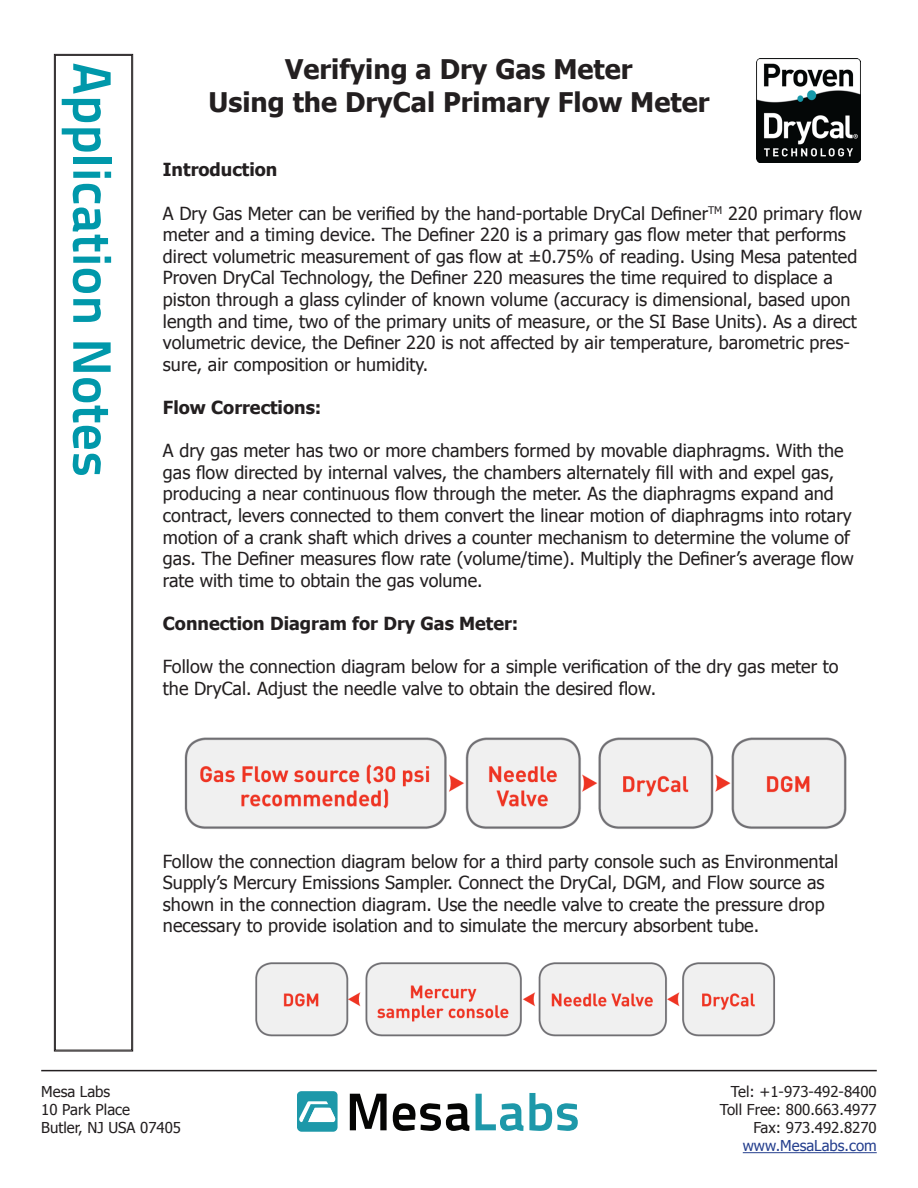
<style>
.page{position:relative;width:918px;height:1188px;background:#fff}
.page>*{position:absolute;margin:0;border:0;box-sizing:border-box;transform-origin:0 0}
.t1{font:700 54px "Titillium Text 22 L";color:#0098aa}
.t2{font:700 27px "Tahoma";color:#231f20}
.t3{font:18px/21.6px "Tahoma";color:#231f20}
.t4{font:700 18px "Tahoma";color:#231f20}
.t5{font:15px "Tahoma";color:#231f20}
.t6{font:15px "Tahoma";color:#253f8e}
</style>
<div class="page">
<img style="left:756px;top:59px;width:105px;height:104px">
<img style="left:184px;top:737px;width:663px;height:92px">
<img style="left:255px;top:962px;width:520px;height:75px">
<hr style="left:41px;top:1070px;width:836px;height:1px;background:#231f20">
<hr style="left:743px;top:1152px;width:134px;height:1px;background:#253f8e">
<div style="left:297px;top:1091px;width:41px;height:41px;background:#1d98a9;border-radius:4px"></div>
<svg style="left:299px;top:1101px;width:36px;height:22px"></svg>
<svg style="left:350px;top:1094px;width:37px;height:36px"></svg>
<svg style="left:393px;top:1103px;width:76px;height:28px"></svg>
<svg style="left:476px;top:1093px;width:102px;height:38px"></svg>
<svg style="left:54px;top:54px;width:79px;height:998px"></svg>
<div style="left:55px;top:55px;width:77px;height:995px;border:1px solid #231f20"></div>
<p class="t1" style="left:134px;top:62px;width:417px;rotate:90deg">Application Notes</p>
<p class="t2" style="left:285px;top:50px;width:349px">Verifying a Dry Gas Meter</p>
<p class="t2" style="left:209px;top:83px;width:502px">Using the DryCal Primary Flow Meter</p>
<p class="t4" style="left:163px;top:157px;width:116px">Introduction</p>
<p class="t3" style="left:163px;top:201px;width:701px">A Dry Gas Meter can be verified by the hand-portable DryCal Definer<sup>TM</sup> 220 primary flow meter and a timing device. The Definer 220 is a primary gas flow meter that performs direct volumetric measurement of gas flow at ±0.75% of reading. Using Mesa patented Proven DryCal Technology, the Definer 220 measures the time required to displace a piston through a glass cylinder of known volume (accuracy is dimensional, based upon length and time, two of the primary units of measure, or the SI Base Units). As a direct volumetric device, the Definer 220 is not affected by air temperature, barometric pres&shy;sure, air composition or humidity.</p>
<p class="t4" style="left:163px;top:395px;width:160px">Flow Corrections:</p>
<p class="t3" style="left:163px;top:439px;width:692px">A dry gas meter has two or more chambers formed by movable diaphragms. With the gas flow directed by internal valves, the chambers alternately fill with and expel gas, producing a near continuous flow through the meter. As the diaphragms expand and contract, levers connected to them convert the linear motion of diaphragms into rotary motion of a crank shaft which drives a counter mechanism to determine the volume of gas. The Definer measures flow rate (volume/time). Multiply the Definer’s average flow rate with time to obtain the gas volume.</p>
<p class="t4" style="left:163px;top:611px;width:357px">Connection Diagram for Dry Gas Meter:</p>
<p class="t3" style="left:163px;top:655px;width:677px">Follow the connection diagram below for a simple verification of the dry gas meter to the DryCal. Adjust the needle valve to obtain the desired flow.</p>
<p class="t3" style="left:163px;top:849px;width:677px">Follow the connection diagram below for a third party console such as Environmental Supply’s Mercury Emissions Sampler. Connect the DryCal, DGM, and Flow source as shown in the connection diagram. Use the needle valve to create the pressure drop necessary to provide isolation and to simulate the mercury absorbent tube.</p>
<p class="t5" style="left:41px;top:1082px;width:71px">Mesa Labs</p>
<p class="t5" style="left:41px;top:1100px;width:90px">10 Park Place</p>
<p class="t5" style="left:41px;top:1118px;width:141px">Butler, NJ USA 07405</p>
<p class="t5" style="left:731px;top:1082px;width:147px">Tel: +1-973-492-8400</p>
<p class="t5" style="left:720px;top:1100px;width:158px">Toll Free: 800.663.4977</p>
<p class="t5" style="left:753px;top:1118px;width:125px">Fax: 973.492.8270</p>
<p class="t6" style="left:743px;top:1136px;width:136px">www.MesaLabs.com</p>
</div>
